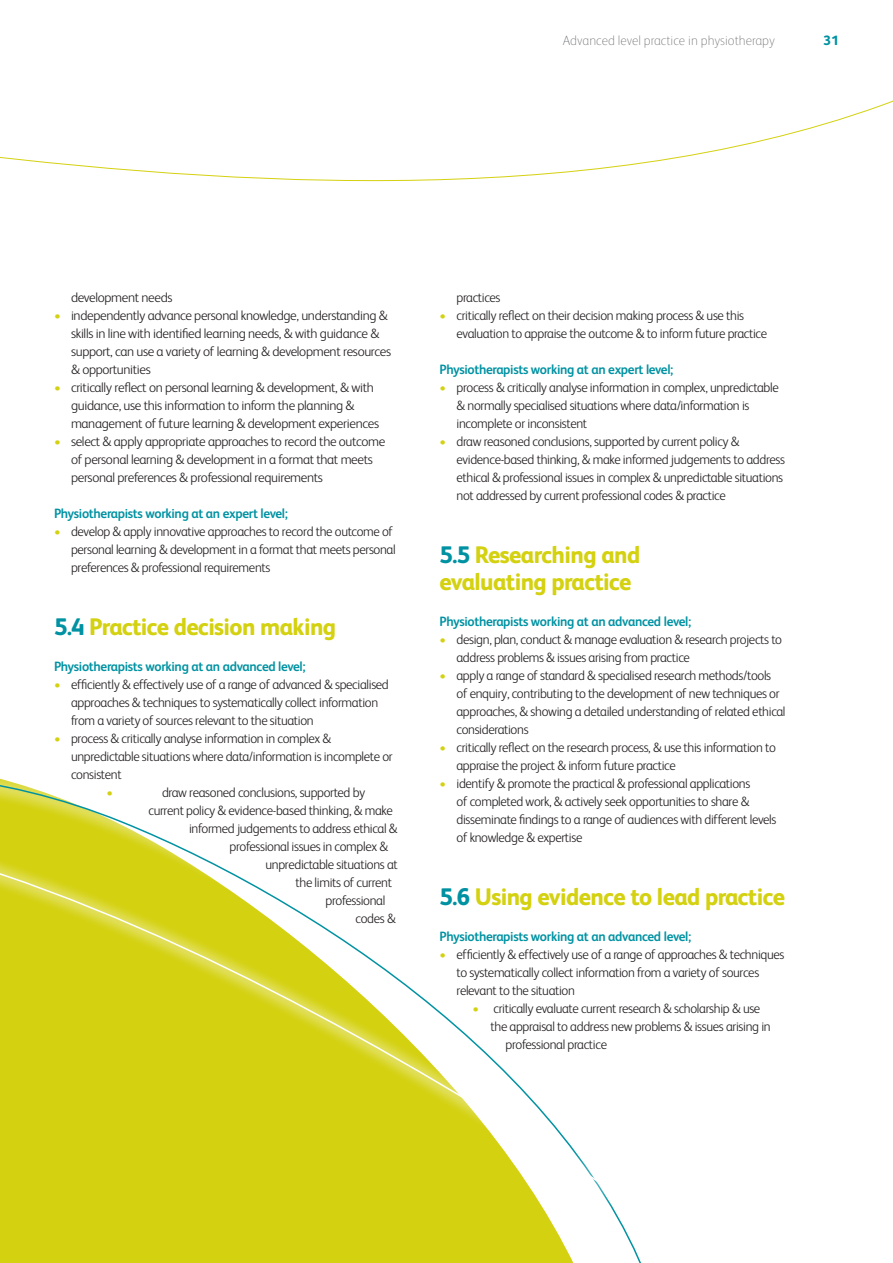
<style>
.page{position:relative;width:893px;height:1263px;background:#fff}
.page>*{position:absolute;margin:0;border:0;box-sizing:border-box;transform-origin:0 0}
.sub_head{font:800 24px/27px "FS Albert";letter-spacing:-.025em;color:#d4d110}
.body_text{font:300 13.5px/18px "FS Albert";letter-spacing:-.025em;color:#231f20}
.x_head{font:700 13.5px "FS Albert";letter-spacing:-.025em;color:#0092a2}
.t1{font:100 13.5px "FS Albert";color:#6c6d70}
.t2{font:800 13.5px "FS Albert";color:#0092a2}
.body_text-2{font:300 13.5px "FS Albert";color:#d4d110}
.s1{color:#d4d110}
.s2{color:#0092a2}
</style>
<div class="page">
<svg style="left:0;top:778px;width:641px;height:485px"></svg>
<svg style="left:0;top:100px;width:893px;height:82px"></svg>
<p class="t1" style="left:563px;top:32px;width:214px">Advanced level practice in physiotherapy</p>
<p class="t2" style="left:824px;top:31px;width:17px">31</p>
<p class="body_text" style="left:71px;top:287px;width:103px">development needs</p>
<p class="body_text" style="left:71px;top:305px;width:322px;text-indent:-17px"><span class="s1">•</span> independently advance personal knowledge, understanding &amp; skills in line with identified learning needs, &amp; with guidance &amp; support, can use a variety of learning &amp; development resources &amp; opportunities</p>
<p class="body_text" style="left:71px;top:377px;width:310px;text-indent:-17px"><span class="s1">•</span> critically reflect on personal learning &amp; development, &amp; with guidance, use this information to inform the planning &amp; management of future learning &amp; development experiences</p>
<p class="body_text" style="left:71px;top:431px;width:316px;text-indent:-17px"><span class="s1">•</span> select &amp; apply appropriate approaches to record the outcome of personal learning &amp; development in a format that meets personal preferences &amp; professional requirements</p>
<p class="x_head" style="left:54px;top:504px;width:235px">Physiotherapists working at an expert level;</p>
<p class="body_text" style="left:71px;top:521px;width:326px;text-indent:-17px"><span class="s1">•</span> develop &amp; apply innovative approaches to record the outcome of personal learning &amp; development in a format that meets personal preferences &amp; professional requirements</p>
<p class="sub_head" style="left:54px;top:612px;width:284px"><span class="s2">5.4</span> Practice decision making</p>
<p class="x_head" style="left:54px;top:657px;width:253px">Physiotherapists working at an advanced level;</p>
<p class="body_text" style="left:71px;top:674px;width:319px;text-indent:-17px"><span class="s1">•</span> efficiently &amp; effectively use of a range of advanced &amp; specialised approaches &amp; techniques to systematically collect information from a variety of sources relevant to the situation</p>
<p class="body_text" style="left:71px;top:728px;width:323px;text-indent:-17px"><span class="s1">•</span> process &amp; critically analyse information in complex &amp; unpredictable situations where data/information is incomplete or consistent</p>
<p class="body_text-2" style="left:106px;top:783px;width:8px">•</p>
<p class="body_text" style="left:162px;top:782px;width:205px">draw reasoned conclusions, supported by</p>
<p class="body_text" style="left:148px;top:800px;width:246px">current policy &amp; evidence-based thinking, &amp; make</p>
<p class="body_text" style="left:189px;top:818px;width:210px">informed judgements to address ethical &amp;</p>
<p class="body_text" style="left:230px;top:836px;width:160px">professional issues in complex &amp;</p>
<p class="body_text" style="left:266px;top:854px;width:134px">unpredictable situations at</p>
<p class="body_text" style="left:296px;top:872px;width:98px">the limits of current</p>
<p class="body_text" style="left:326px;top:890px;width:61px">professional</p>
<p class="body_text" style="left:356px;top:908px;width:42px">codes &amp;</p>
<p class="body_text" style="left:456px;top:287px;width:46px">practices</p>
<p class="body_text" style="left:456px;top:305px;width:312px;text-indent:-17px"><span class="s1">•</span> critically reflect on their decision making process &amp; use this evaluation to appraise the outcome &amp; to inform future practice</p>
<p class="x_head" style="left:439px;top:360px;width:235px">Physiotherapists working at an expert level;</p>
<p class="body_text" style="left:456px;top:377px;width:324px;text-indent:-17px"><span class="s1">•</span> process &amp; critically analyse information in complex, unpredictable &amp; normally specialised situations where data/information is incomplete or inconsistent</p>
<p class="body_text" style="left:456px;top:431px;width:330px;text-indent:-17px"><span class="s1">•</span> draw reasoned conclusions, supported by current policy &amp; evidence-based thinking, &amp; make informed judgements to address ethical &amp; professional issues in complex &amp; unpredictable situations not addressed by current professional codes &amp; practice</p>
<p class="sub_head" style="left:439px;top:540px;width:202px"><span class="s2">5.5</span> Researching and evaluating practice</p>
<p class="x_head" style="left:439px;top:612px;width:253px">Physiotherapists working at an advanced level;</p>
<p class="body_text" style="left:456px;top:629px;width:327px;text-indent:-17px"><span class="s1">•</span> design, plan, conduct &amp; manage evaluation &amp; research projects to address problems &amp; issues arising from practice</p>
<p class="body_text" style="left:456px;top:665px;width:331px;text-indent:-17px"><span class="s1">•</span> apply a range of standard &amp; specialised research methods/tools of enquiry, contributing to the development of new techniques or approaches, &amp; showing a detailed understanding of related ethical considerations</p>
<p class="body_text" style="left:456px;top:737px;width:321px;text-indent:-17px"><span class="s1">•</span> critically reflect on the research process, &amp; use this information to appraise the project &amp; inform future practice</p>
<p class="body_text" style="left:456px;top:773px;width:321px;text-indent:-17px"><span class="s1">•</span> identify &amp; promote the practical &amp; professional applications<br>of completed work, &amp; actively seek opportunities to share &amp; disseminate findings to a range of audiences with different levels of knowledge &amp; expertise</p>
<p class="sub_head" style="left:439px;top:882px;width:347px"><span class="s2">5.6</span> Using evidence to lead practice</p>
<p class="x_head" style="left:439px;top:927px;width:253px">Physiotherapists working at an advanced level;</p>
<p class="body_text" style="left:456px;top:944px;width:329px;text-indent:-17px"><span class="s1">•</span> efficiently &amp; effectively use of a range of approaches &amp; techniques to systematically collect information from a variety of sources relevant to the situation</p>
<p class="body_text" style="left:472px;top:998px;width:289px"><span class="s1">•</span> critically evaluate current research &amp; scholarship &amp; use</p>
<p class="body_text" style="left:490px;top:1016px;width:282px">the appraisal to address new problems &amp; issues arising in</p>
<p class="body_text" style="left:506px;top:1034px;width:103px">professional practice</p>
</div>
